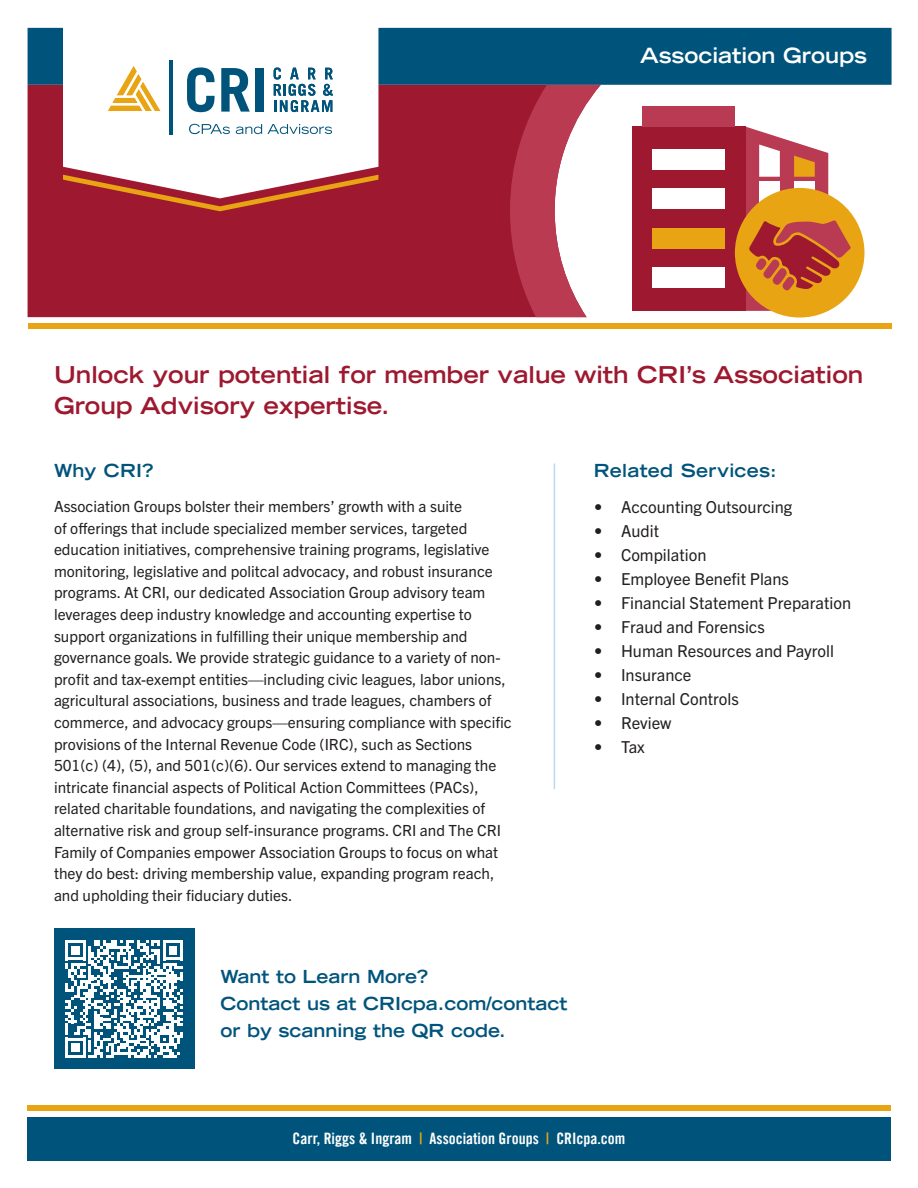
<style>
.page{position:relative;width:918px;height:1188px;background:#fff}
.page>*{position:absolute;margin:0;border:0;box-sizing:border-box;transform-origin:0 0}
.Red-_Top_Large_Subheader{font:700 expanded 23.25px/31.5px "Trade Gothic LT Std";color:#9e192f}
.Top_Header_Title-_White{font:700 expanded 21px "Trade Gothic LT Std";color:#fff}
.QR_Code{font:700 expanded 18px/27px "Trade Gothic LT Std";color:#00547b}
.List_TITLE_-_Related_Service_Industry{font:700 expanded 18px "Trade Gothic LT Std";letter-spacing:.015em;color:#00547b}
.t1{font:16.5px "Trade Gothic Next LT Pro";color:#231f20}
.t2{font:15.75px "Trade Gothic LT Std Bd Cn 20";color:#fff}
.t3{font:15.3px/21.6px "Trade Gothic Next LT Pro";color:#231f20}
.s1{color:#e9a414}
</style>
<div class="page">
<div style="left:28px;top:85px;width:482px;height:232px;background:#9e192f"></div>
<div style="left:27px;top:1117px;width:864px;height:44px;background:#00547b"></div>
<div style="left:27px;top:1106px;width:864px;height:5px;background:#e9a414"></div>
<div style="left:28px;top:323px;width:864px;height:6px;background:#e9a414"></div>
<svg style="left:510px;top:85px;width:91px;height:232px"></svg>
<div style="left:28px;top:28px;width:864px;height:57px;background:#00547b"></div>
<svg style="left:63px;top:198px;width:315px;height:13px;background:#a72b2b"></svg>
<svg style="left:63px;top:28px;width:315px;height:170px"></svg>
<hr style="left:170px;top:60px;width:3px;height:74px;background:#00547b">
<svg style="left:187px;top:67px;width:28px;height:45px"></svg>
<svg style="left:221px;top:68px;width:29px;height:44px"></svg>
<div style="left:255px;top:68px;width:9px;height:44px;background:#00547b"></div>
<svg style="left:189px;top:124px;width:41px;height:10px"></svg>
<svg style="left:236px;top:124px;width:26px;height:10px"></svg>
<svg style="left:268px;top:124px;width:64px;height:10px"></svg>
<svg style="left:274px;top:68px;width:59px;height:44px"></svg>
<svg style="left:108px;top:66px;width:52px;height:45px"></svg>
<hr style="left:554px;top:464px;width:1px;height:325px;background:#b7daed">
<div style="left:54px;top:929px;width:140px;height:140px;background:#00547b"></div>
<svg style="left:65px;top:940px;width:118px;height:118px"></svg>
<div style="left:632px;top:127px;width:114px;height:184px;background:#9e192f"></div>
<div style="left:653px;top:228px;width:72px;height:20px;background:#e9a414"></div>
<div style="left:643px;top:106px;width:92px;height:21px;background:#b93b53"></div>
<div style="left:653px;top:150px;width:72px;height:20px;background:#fff"></div>
<div style="left:653px;top:267px;width:72px;height:20px;background:#fff"></div>
<div style="left:653px;top:189px;width:72px;height:20px;background:#fff"></div>
<div style="left:735px;top:188px;width:129px;height:130px;background:#e9a414;border-radius:50%"></div>
<svg style="left:746px;top:127px;width:105px;height:184px"></svg>
<h1 class="Top_Header_Title-_White" style="left:640px;top:42px;width:228px">Association Groups</h1>
<p class="Red-_Top_Large_Subheader" style="left:54px;top:358px;width:811px">Unlock your potential for member value with CRI’s Association<br>Group Advisory expertise.</p>
<p class="List_TITLE_-_Related_Service_Industry" style="left:54px;top:459px;width:101px">Why CRI?</p>
<p class="t3" style="left:54px;top:495px;width:459px">Association Groups bolster their members’ growth with a suite<br>of offerings that include specialized member services, targeted education initiatives, comprehensive training programs, legislative monitoring, legislative and politcal advocacy, and robust insurance programs. At CRI, our dedicated Association Group advisory team leverages deep industry knowledge and accounting expertise to support organizations in fulfilling their unique membership and governance goals. We provide strategic guidance to a variety of non&shy;profit and tax-exempt entities—including civic leagues, labor unions, agricultural associations, business and trade leagues, chambers of commerce, and advocacy groups—ensuring compliance with specific provisions of the Internal Revenue Code (IRC), such as Sections 501(c) (4), (5), and 501(c)(6). Our services extend to managing the intricate financial aspects of Political Action Committees (PACs), related charitable foundations, and navigating the complexities of alternative risk and group self-insurance programs. CRI and The CRI Family of Companies empower Association Groups to focus on what they do best: driving membership value, expanding program reach, and upholding their fiduciary duties.</p>
<p class="QR_Code" style="left:221px;top:963px;width:209px">Want to Learn More?</p>
<p class="QR_Code" style="left:221px;top:990px;width:348px">Contact us at CRIcpa.com/contact or by scanning the QR code.</p>
<p class="List_TITLE_-_Related_Service_Industry" style="left:594px;top:459px;width:184px">Related Services:</p>
<p class="t1" style="left:594px;top:495px;width:200px">• Accounting Outsourcing</p>
<p class="t1" style="left:594px;top:519px;width:67px">• Audit</p>
<p class="t1" style="left:594px;top:543px;width:114px">• Compilation</p>
<p class="t1" style="left:594px;top:567px;width:197px">• Employee Benefit Plans</p>
<p class="t1" style="left:594px;top:591px;width:259px">• Financial Statement Preparation</p>
<p class="t1" style="left:594px;top:615px;width:172px">• Fraud and Forensics</p>
<p class="t1" style="left:594px;top:639px;width:242px">• Human Resources and Payroll</p>
<p class="t1" style="left:594px;top:663px;width:99px">• Insurance</p>
<p class="t1" style="left:594px;top:687px;width:146px">• Internal Controls</p>
<p class="t1" style="left:594px;top:711px;width:79px">• Review</p>
<p class="t1" style="left:594px;top:735px;width:52px">• Tax</p>
<p class="t2" style="left:293px;top:1129px;width:334px">Carr, Riggs &amp; Ingram <span class="s1">|</span> Association Groups <span class="s1">|</span> CRIcpa.com</p>
</div>
